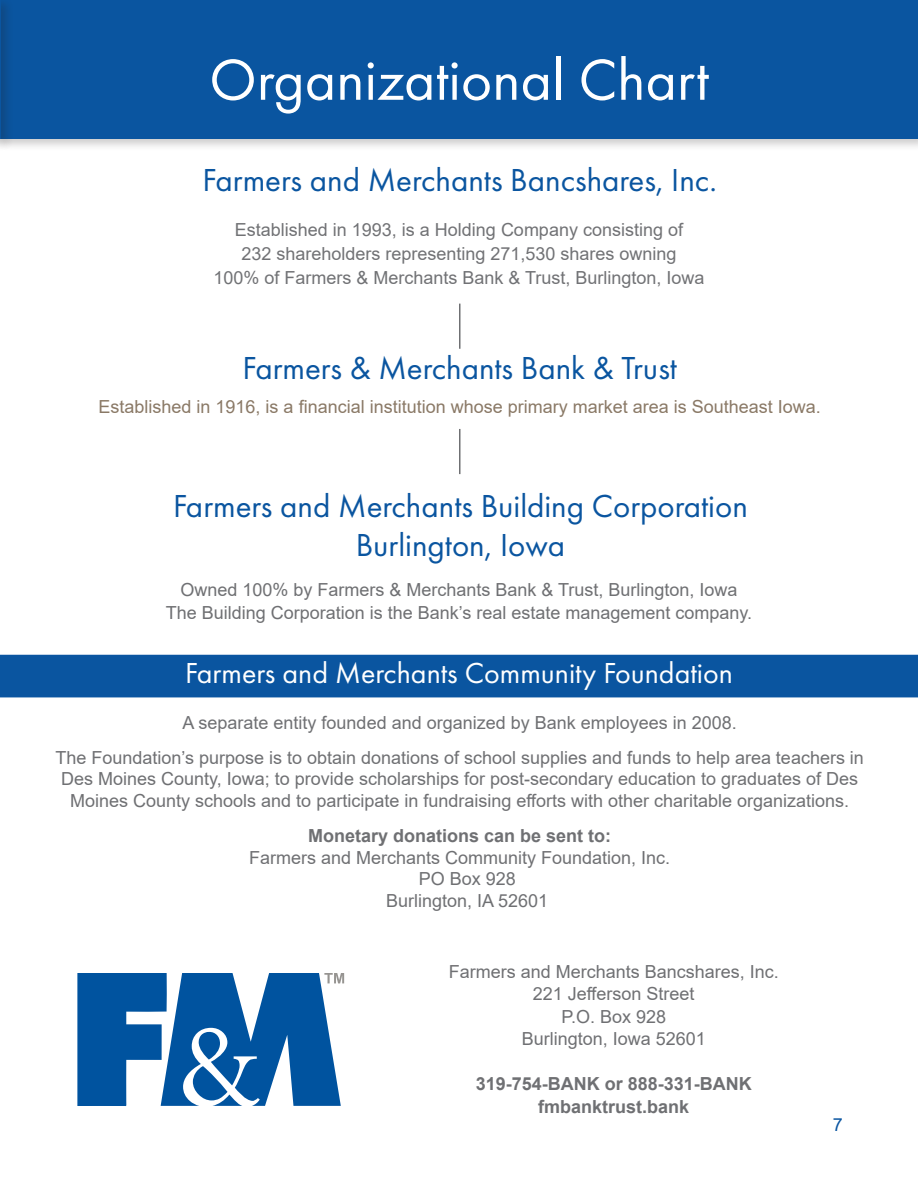
<style>
.page{position:relative;width:918px;height:1188px;background:#fff}
.page>*{position:absolute;margin:0;border:0;box-sizing:border-box;transform-origin:0 0}
.t1{font:60px "Futura PT";color:#fff}
.t2{font:33px "Futura PT";color:#0a55a0}
.t3{font:30px "Futura PT";color:#fff}
.t4{font:18px/21.6px "Arial";color:#6f7073;text-align:center}
.t5{font:18px "Arial";color:#717275}
.t6{font:18px "Arial";color:#8a7966}
.t7{font:700 18px "Arial";color:#6f7073}
.t8{font:18px "Arial";color:#0a55a1}
</style>
<div class="page">
<div style="left:0;top:655px;width:918px;height:42px;background:#0a55a0"></div>
<hr style="left:459px;top:304px;width:1px;height:45px;background:#6f7073">
<div style="left:0;top:0;width:918px;height:151px;background:#231f20;opacity:.23"></div>
<div style="left:0;top:0;width:918px;height:138px;background:#0a55a0"></div>
<div style="left:0;top:0;width:14px;height:152px;background:#231f20;opacity:.23"></div>
<hr style="left:0;top:0;width:1px;height:139px;background:#0a55a0">
<hr style="left:459px;top:429px;width:1px;height:45px;background:#6f7073">
<svg style="left:77px;top:973px;width:267px;height:133px"></svg>
<p class="t1" style="left:209px;top:44px;width:501px">Organizational Chart</p>
<p class="t2" style="left:203px;top:161px;width:516px">Farmers and Merchants Bancshares, Inc.</p>
<p class="t5" style="left:235px;top:217px;width:450px">Established in 1993, is a Holding Company consisting of</p>
<p class="t5" style="left:241px;top:241px;width:437px">232 shareholders representing 271,530 shares owning</p>
<p class="t5" style="left:213px;top:265px;width:493px">100% of Farmers &amp; Merchants Bank &amp; Trust, Burlington, Iowa</p>
<p class="t2" style="left:242px;top:349px;width:436px">Farmers &amp; Merchants Bank &amp; Trust</p>
<p class="t6" style="left:99px;top:394px;width:724px">Established in 1916, is a financial institution whose primary market area is Southeast Iowa.</p>
<p class="t2" style="left:173px;top:486px;width:576px">Farmers and Merchants Building Corporation</p>
<p class="t2" style="left:356px;top:526px;width:211px">Burlington, Iowa</p>
<p class="t4" style="left:180px;top:579px;width:559px">Owned 100% by Farmers &amp; Merchants Bank &amp; Trust, Burlington, Iowa</p>
<p class="t4" style="left:166px;top:602px;width:588px">The Building Corporation is the Bank’s real estate management company.</p>
<p class="t3" style="left:185px;top:655px;width:549px">Farmers and Merchants Community Foundation</p>
<p class="t4" style="left:183px;top:711px;width:556px">A separate entity founded and organized by Bank employees in 2008.</p>
<p class="t4" style="left:56px;top:747px;width:810px">The Foundation’s purpose is to obtain donations of school supplies and funds to help area teachers in<br>Des Moines County, Iowa; to provide scholarships for post-secondary education to graduates of Des<br>Moines County schools and to participate in fundraising efforts with other charitable organizations.</p>
<p class="t7" style="left:308px;top:823px;width:305px">Monetary donations can be sent to:</p>
<p class="t4" style="left:249px;top:846px;width:423px">Farmers and Merchants Community Foundation, Inc.</p>
<p class="t4" style="left:419px;top:868px;width:99px">PO Box 928</p>
<p class="t4" style="left:386px;top:890px;width:164px">Burlington, IA 52601</p>
<p class="t4" style="left:449px;top:961px;width:332px">Farmers and Merchants Bancshares, Inc.</p>
<p class="t4" style="left:533px;top:983px;width:163px">221 Jefferson Street</p>
<p class="t4" style="left:561px;top:1006px;width:106px">P.O. Box 928</p>
<p class="t4" style="left:522px;top:1028px;width:186px">Burlington, Iowa 52601</p>
<p class="t7" style="left:476px;top:1071px;width:278px">319-754-BANK or 888-331-BANK</p>
<p class="t7" style="left:538px;top:1094px;width:153px">fmbanktrust.bank</p>
<p class="t8" style="left:833px;top:1112px;width:12px">7</p>
</div>
